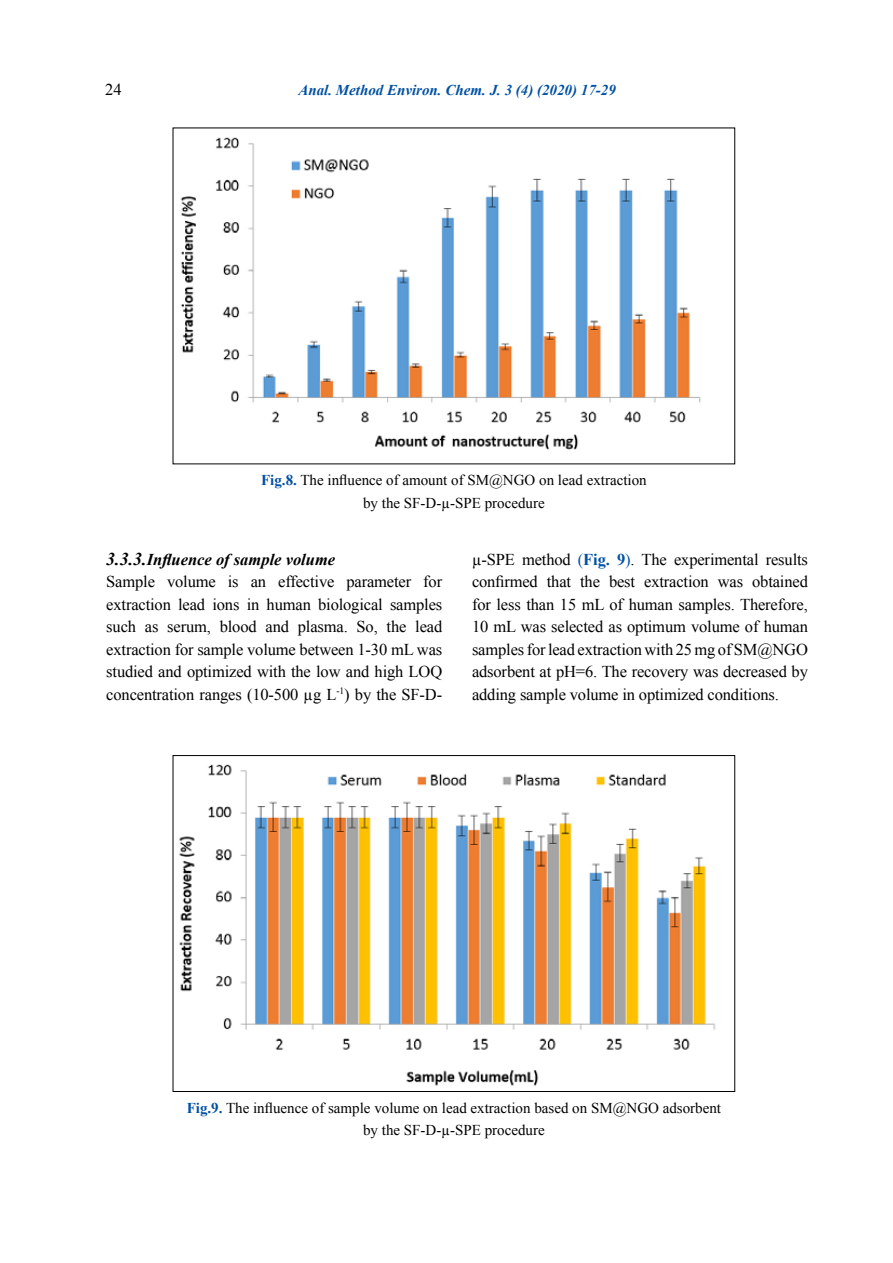
<style>
.page{position:relative;width:893px;height:1263px;background:#fff}
.page>*{position:absolute;margin:0;border:0;box-sizing:border-box;transform-origin:0 0}
.t1{font:16.5px/22.5px "Times New Roman";letter-spacing:-.01em;color:#000}
.t2{font:15px/22.5px "Times New Roman";color:#000;text-align:center}
.t3{font:italic 700 15px "Times New Roman";color:#0050a3}
.s1{font-weight:700;color:#0050a3}
.s2{font-weight:700;font-style:italic;font-size:18px}
.s3{font-weight:700;font-style:italic}
.s4{color:#0050a3}
</style>
<div class="page">
<img style="left:180px;top:137px;width:521px;height:313px">
<img style="left:179px;top:764px;width:537px;height:322px">
<p class="t1" style="left:105px;top:78px;width:18px">24</p>
<p class="t3" style="left:298px;top:79px;width:319px">Anal. Method Environ. Chem. J. 3 (4) (2020) 17-29</p>
<p class="t2" style="left:261px;top:468px;width:387px"><span class="s1">Fig.8.</span> The influence of amount of SM@NGO on lead extraction by the SF-D-µ-SPE procedure</p>
<p class="t1" style="left:106px;top:547px;width:337px"><span class="s2">3.3.3.</span><span class="s3">Influence of sample volume<br></span>Sample volume is an effective parameter for extraction lead ions in human biological samples such as serum, blood and plasma. So, the lead extraction for sample volume between 1-30 mL was studied and optimized with the low and high LOQ concentration ranges (10-500 µg L<sup>-1</sup>) by the SF-D-</p>
<p class="t1" style="left:472px;top:547px;width:337px;text-align:justify">µ-SPE method <span class="s4">(</span><span class="s1">Fig. 9</span><span class="s4">)</span>. The experimental results confirmed that the best extraction was obtained for less than 15 mL of human samples. Therefore, 10 mL was selected as optimum volume of human samples for lead extraction with 25 mg of SM@NGO adsorbent at pH=6. The recovery was decreased by adding sample volume in optimized conditions.</p>
<p class="t2" style="left:187px;top:1096px;width:536px"><span class="s1">Fig.9.</span> The influence of sample volume on lead extraction based on SM@NGO adsorbent by the SF-D-µ-SPE procedure</p>
</div>
